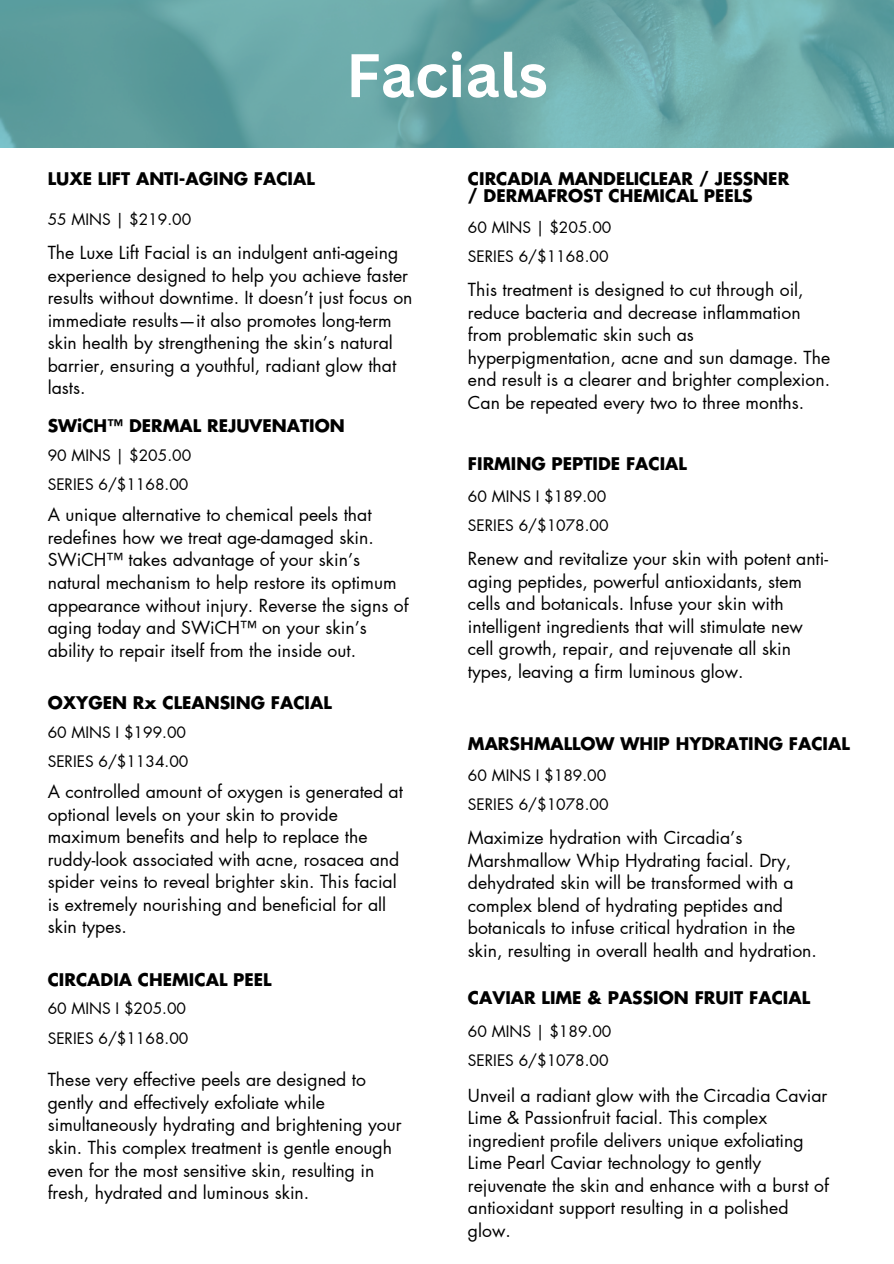
<style>
.page{position:relative;width:894px;height:1264px;background:#fff}
.page>*{position:absolute;margin:0;border:0;box-sizing:border-box;transform-origin:0 0}
.t1{font:700 60px "Canva Sans";color:#fff}
.t2{font:17.55px/22.5px "Futura LT Pro";color:#000}
.t3{font:700 16.95px/16.8px "Futura LT Pro";color:#000}
.t4{font:15.45px "Futura LT Pro";color:#000}
</style>
<div class="page">
<svg style="left:0;top:0;width:893px;height:147px;background:#67a6a6"></svg>
<p class="t1" style="left:346px;top:33px;width:203px">Facials</p>
<h2 class="t3" style="left:48px;top:171px;width:268px">LUXE LIFT ANTI-AGING FACIAL</h2>
<p class="t4" style="left:48px;top:212px;width:145px">55 MINS | $219.00</p>
<p class="t2" style="left:48px;top:242px;width:366px">The Luxe Lift Facial is an indulgent anti-ageing experience designed to help you achieve faster results without downtime. It doesn’t just focus on immediate results—it also promotes long-term skin health by strengthening the skin’s natural barrier, ensuring a youthful, radiant glow that lasts.</p>
<h1 class="t3" style="left:48px;top:418px;width:298px">SWiCH™ DERMAL REJUVENATION</h1>
<h2 class="t4" style="left:48px;top:448px;width:145px">90 MINS | $205.00</h2>
<p class="t4" style="left:48px;top:477px;width:142px">SERIES 6/$1168.00</p>
<p class="t2" style="left:48px;top:504px;width:362px">A unique alternative to chemical peels that redefines how we treat age-damaged skin.<br>SWiCH™ takes advantage of your skin’s natural mechanism to help restore its optimum appearance without injury. Reverse the signs of aging today and SWiCH™ on your skin’s ability to repair itself from the inside out.</p>
<h4 class="t3" style="left:48px;top:695px;width:285px">OXYGEN Rx CLEANSING FACIAL</h4>
<p class="t4" style="left:48px;top:724px;width:140px">60 MINS I $199.00</p>
<p class="t4" style="left:48px;top:754px;width:142px">SERIES 6/$1134.00</p>
<p class="t2" style="left:48px;top:781px;width:357px">A controlled amount of oxygen is generated at optional levels on your skin to provide maximum benefits and help to replace the ruddy-look associated with acne, rosacea and spider veins to reveal brighter skin. This facial is extremely nourishing and beneficial for all skin types.</p>
<h3 class="t3" style="left:48px;top:971px;width:225px">CIRCADIA CHEMICAL PEEL</h3>
<p class="t4" style="left:48px;top:1001px;width:140px">60 MINS I $205.00</p>
<p class="t4" style="left:48px;top:1030px;width:142px">SERIES 6/$1168.00</p>
<h4 class="t2" style="left:48px;top:1069px;width:355px">These very effective peels are designed to gently and effectively exfoliate while simultaneously hydrating and brightening your skin. This complex treatment is gentle enough even for the most sensitive skin, resulting in fresh, hydrated and luminous skin.</h4>
<h3 class="t3" style="left:468px;top:171px;width:323px">CIRCADIA MANDELICLEAR / JESSNER / DERMAFROST CHEMICAL PEELS</h3>
<h2 class="t4" style="left:468px;top:220px;width:145px">60 MINS | $205.00</h2>
<p class="t4" style="left:468px;top:249px;width:142px">SERIES 6/$1168.00</p>
<h4 class="t2" style="left:468px;top:279px;width:364px">This treatment is designed to cut through oil, reduce bacteria and decrease inflammation from problematic skin such as hyperpigmentation, acne and sun damage. The end result is a clearer and brighter complexion.<br>Can be repeated every two to three months.</h4>
<h2 class="t3" style="left:468px;top:456px;width:220px">FIRMING PEPTIDE FACIAL</h2>
<p class="t4" style="left:468px;top:489px;width:140px">60 MINS I $189.00</p>
<p class="t4" style="left:468px;top:518px;width:142px">SERIES 6/$1078.00</p>
<h4 class="t2" style="left:468px;top:548px;width:361px">Renew and revitalize your skin with potent anti&shy;aging peptides, powerful antioxidants, stem cells and botanicals. Infuse your skin with intelligent ingredients that will stimulate new cell growth, repair, and rejuvenate all skin types, leaving a firm luminous glow.</h4>
<h2 class="t3" style="left:468px;top:736px;width:383px">MARSHMALLOW WHIP HYDRATING FACIAL</h2>
<p class="t4" style="left:468px;top:767px;width:140px">60 MINS I $189.00</p>
<p class="t4" style="left:468px;top:797px;width:142px">SERIES 6/$1078.00</p>
<h4 class="t2" style="left:468px;top:827px;width:350px">Maximize hydration with Circadia’s Marshmallow Whip Hydrating facial. Dry, dehydrated skin will be transformed with a complex blend of hydrating peptides and botanicals to infuse critical hydration in the skin, resulting in overall health and hydration.</h4>
<h2 class="t3" style="left:468px;top:989px;width:343px">CAVIAR LIME &amp; PASSION FRUIT FACIAL</h2>
<p class="t4" style="left:468px;top:1023px;width:145px">60 MINS | $189.00</p>
<p class="t4" style="left:468px;top:1053px;width:142px">SERIES 6/$1078.00</p>
<h4 class="t2" style="left:468px;top:1084px;width:362px">Unveil a radiant glow with the Circadia Caviar Lime &amp; Passionfruit facial. This complex ingredient profile delivers unique exfoliating Lime Pearl Caviar technology to gently rejuvenate the skin and enhance with a burst of antioxidant support resulting in a polished glow.</h4>
</div>
